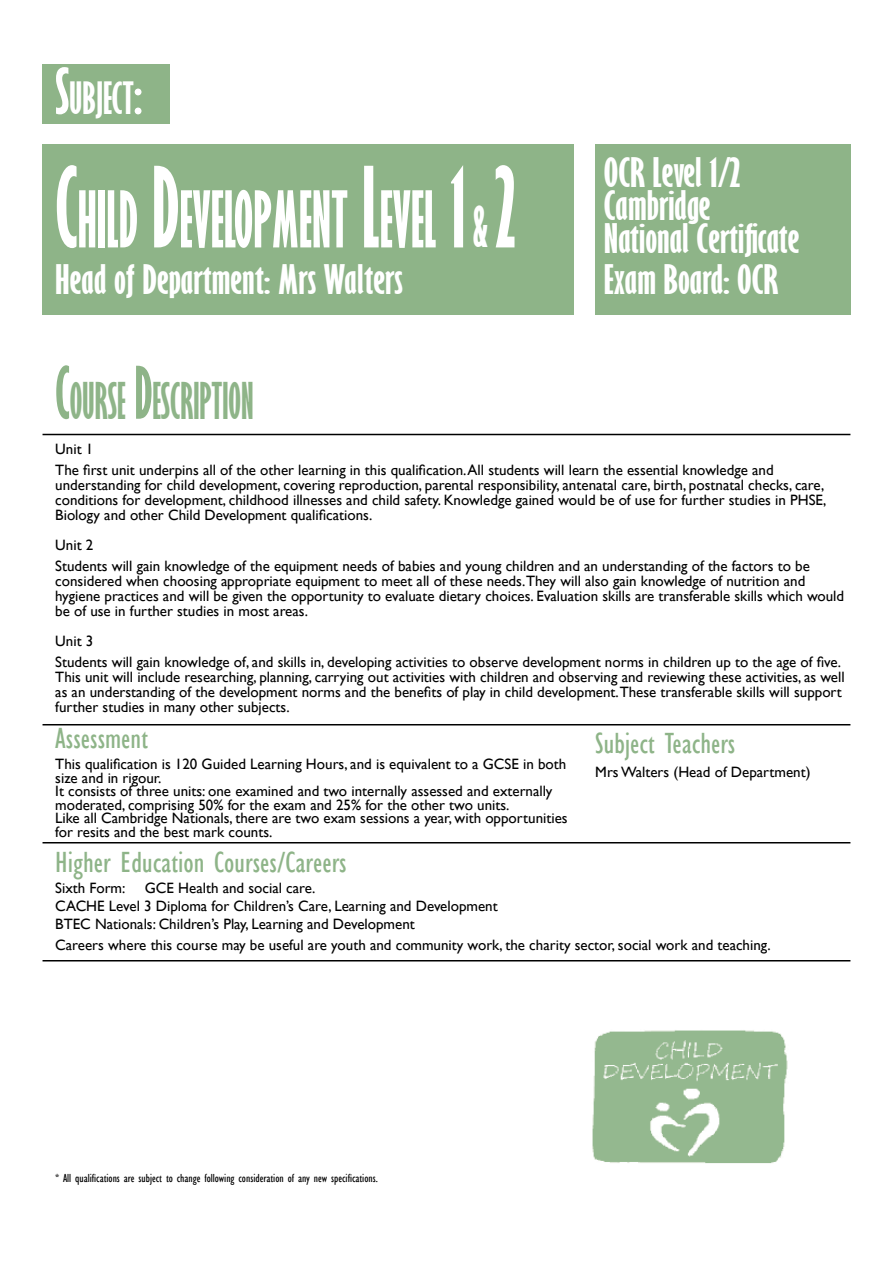
<style>
.page{position:relative;width:893px;height:1263px;background:#fff}
.page>*{position:absolute;margin:0;border:0;box-sizing:border-box;transform-origin:0 0}
.t1{font:700 extra-condensed 71.85px "Gill Sans";color:#fff;scale:.83 1}
.t2{font:700 extra-condensed 46.65px "Gill Sans";color:#8eb488;scale:.83 1}
.t3{font:700 extra-condensed 40.95px "Gill Sans";color:#fff}
.t4{font:700 extra-condensed 37.5px/33px "Gill Sans";color:#fff;scale:1.2 1}
.t5{font:condensed 30px "Gill Sans";color:#8eb488}
.t6{font:15px/15px "Gill Sans";color:#000}
.t7{font:condensed 12px "Gill Sans";color:#000}
.s1{font-size:58.5px}
.s2{font-size:102.6px}
.s3{font-size:52.2px}
.s4{font-size:66.6px}
</style>
<div class="page">
<div style="left:43px;top:64px;width:127px;height:59px;background:#8eb488"></div>
<div style="left:43px;top:145px;width:531px;height:170px;background:#8eb488"></div>
<img style="left:592px;top:1030px;width:196px;height:134px">
<div style="left:595px;top:145px;width:255px;height:170px;background:#8eb488"></div>
<hr style="left:43px;top:960px;width:807px;height:1px;background:#000">
<hr style="left:43px;top:434px;width:807px;height:1px;background:#000">
<hr style="left:43px;top:724px;width:807px;height:1px;background:#000">
<hr style="left:43px;top:842px;width:807px;height:1px;background:#000">
<h3 class="t3" style="left:55px;top:73px;width:88px"><span class="s1">S</span>UBJECT<span class="s1">:</span></h3>
<h1 class="t1" style="left:55px;top:176px;width:555px"><span class="s2">C</span>HILD <span class="s2">D</span>EVELOPMENT <span class="s2">L</span>EVEL <span class="s2">1</span> <span class="s3">&amp;</span> <span class="s2">2</span></h1>
<h3 class="t4" style="left:55px;top:263px;width:291px">Head of Department: Mrs Walters</h3>
<h3 class="t4" style="left:604px;top:156px;width:165px">OCR Level 1/2<br>Cambridge<br>National Certificate</h3>
<h3 class="t4" style="left:604px;top:263px;width:147px">Exam Board: OCR</h3>
<h2 class="t2" style="left:55px;top:372px;width:240px"><span class="s4">C</span>OURSE <span class="s4">D</span>ESCRIPTION</h2>
<p class="t6" style="left:55px;top:439px;width:720px;line-height:21px">Unit 1<br>The first unit underpins all of the other learning in this qualification. All students will learn the essential knowledge and</p>
<p class="t6" style="left:55px;top:478px;width:772px">understanding for child development, covering reproduction, parental responsibility, antenatal care, birth, postnatal checks, care, conditions for development, childhood illnesses and child safety. Knowledge gained would be of use for further studies in PHSE,<br>Biology and other Child Development qualifications.</p>
<p class="t6" style="left:55px;top:535px;width:756px;line-height:21px">Unit 2<br>Students will gain knowledge of the equipment needs of babies and young children and an understanding of the factors to be</p>
<p class="t6" style="left:55px;top:574px;width:790px">considered when choosing appropriate equipment to meet all of these needs.They will also gain knowledge of nutrition and hygiene practices and will be given the opportunity to evaluate dietary choices. Evaluation skills are transferable skills which would be of use in further studies in most areas.</p>
<p class="t6" style="left:55px;top:631px;width:787px;line-height:21px">Unit 3<br>Students will gain knowledge of, and skills in, developing activities to observe development norms in children up to the age of five.</p>
<p class="t6" style="left:55px;top:670px;width:791px">This unit will include researching, planning, carrying out activities with children and observing and reviewing these activities, as well as an understanding of the development norms and the benefits of play in child development.These transferable skills will support further studies in many other subjects.</p>
<h3 class="t5" style="left:55px;top:721px;width:94px">Assessment</h3>
<p class="t6" style="left:55px;top:758px;width:514px;line-height:13.5px">This qualification is 120 Guided Learning Hours, and is equivalent to a GCSE in both size and in rigour.<br>It consists of three units: one examined and two internally assessed and externally moderated, comprising 50% for the exam and 25% for the other two units.<br>Like all Cambridge Nationals, there are two exam sessions a year, with opportunities for resits and the best mark counts.</p>
<h3 class="t5" style="left:595px;top:726px;width:142px">Subject Teachers</h3>
<p class="t6" style="left:595px;top:765px;width:217px">Mrs Walters (Head of Department)</p>
<h3 class="t5" style="left:55px;top:845px;width:293px">Higher Education Courses/Careers</h3>
<p class="t6" style="left:55px;top:881px;width:72px">Sixth Form:</p>
<p class="t6" style="left:55px;top:879px;width:444px;line-height:18px;text-indent:90px">GCE Health and social care.<br>CACHE Level 3 Diploma for Children’s Care, Learning and Development<br>BTEC Nationals: Children’s Play, Learning and Development</p>
<p class="t6" style="left:55px;top:938px;width:717px">Careers where this course may be useful are youth and community work, the charity sector, social work and teaching.</p>
<p class="t7" style="left:55px;top:1171px;width:324px">* All qualifications are subject to change following consideration of any new specifications.</p>
</div>
